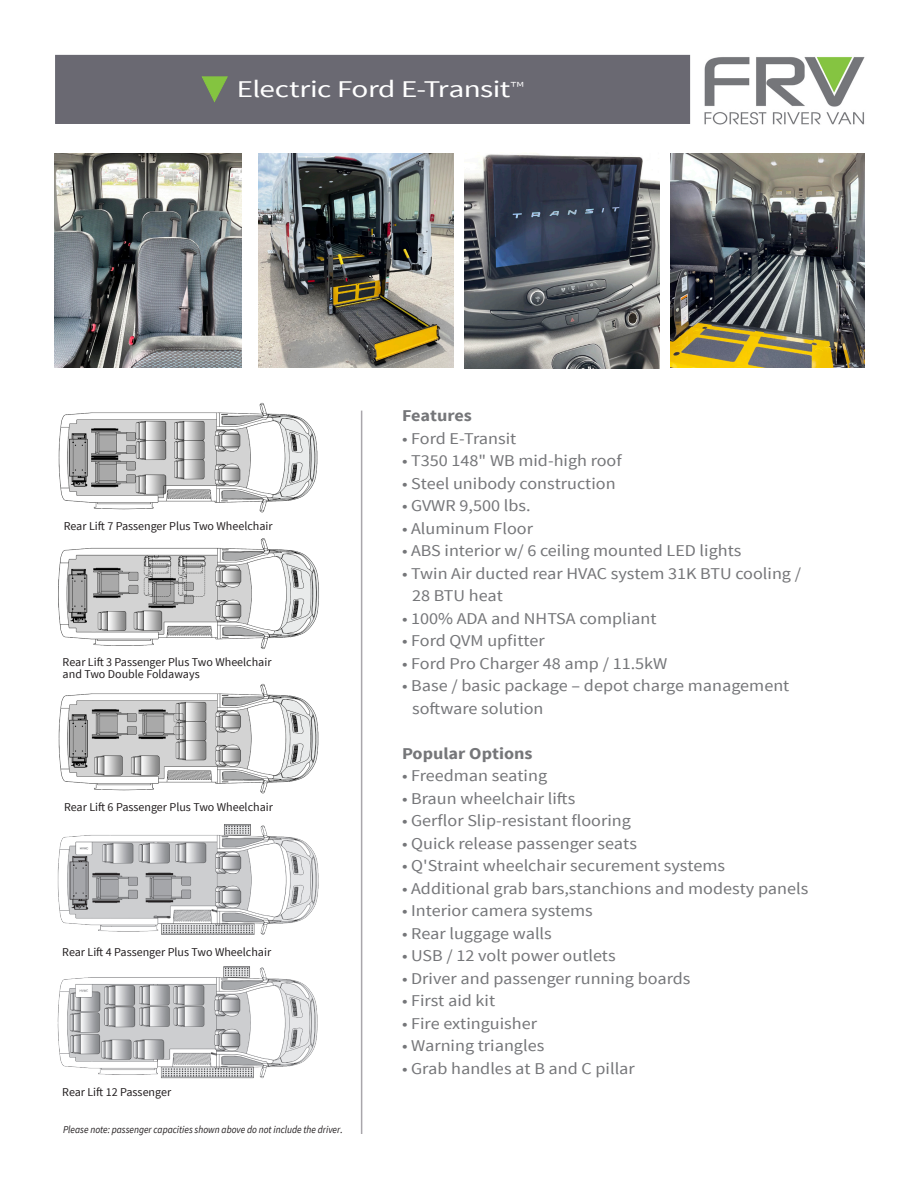
<style>
.page{position:relative;width:918px;height:1188px;background:#fff}
.page>*{position:absolute;margin:0;border:0;box-sizing:border-box;transform-origin:0 0}
.t1{font:24px "Source Sans Pro";letter-spacing:-.02em;color:#fff;scale:1.3 1}
.t2{font:16.5px "Source Sans Pro";color:#757679;scale:1.1 1}
.t3{font:700 16.5px "Source Sans Pro";color:#757679;scale:1.1 1}
.t4{font:12px "Source Sans Pro";color:#231f20}
.t5{font:italic 10.5px "Source Sans Pro";color:#231f20;scale:.9 1}
</style>
<div class="page">
<img style="left:54px;top:153px;width:188px;height:215px">
<img style="left:671px;top:153px;width:193px;height:215px">
<img style="left:259px;top:153px;width:194px;height:215px">
<img style="left:57px;top:824px;width:262px;height:111px">
<hr style="left:361px;top:411px;width:1px;height:723px;background:#a9a6ab">
<img style="left:58px;top:538px;width:261px;height:111px">
<img style="left:59px;top:683px;width:259px;height:110px">
<img style="left:58px;top:402px;width:260px;height:110px">
<img style="left:57px;top:966px;width:261px;height:113px">
<img style="left:464px;top:153px;width:196px;height:215px">
<div style="left:55px;top:55px;width:635px;height:69px;background:#6a6972"></div>
<svg style="left:202px;top:76px;width:26px;height:26px"></svg>
<img style="left:704px;top:57px;width:161px;height:68px">
<p class="t1" style="left:237px;top:75px;width:222px">Electric Ford E-Transit<sup>™</sup></p>
<p class="t4" style="left:64px;top:519px;width:210px">Rear Lift 7 Passenger Plus Two Wheelchair</p>
<p class="t4" style="left:63px;top:655px;width:210px">Rear Lift 3 Passenger Plus Two Wheelchair</p>
<p class="t4" style="left:63px;top:667px;width:139px">and Two Double Foldaways</p>
<p class="t4" style="left:64px;top:800px;width:210px">Rear Lift 6 Passenger Plus Two Wheelchair</p>
<p class="t4" style="left:62px;top:945px;width:210px">Rear Lift 4 Passenger Plus Two Wheelchair</p>
<p class="t4" style="left:62px;top:1084px;width:110px">Rear Lift 12 Passenger</p>
<p class="t5" style="left:63px;top:1123px;width:313px">Please note: passenger capacities shown above do not include the driver.</p>
<p class="t3" style="left:402px;top:405px;width:65px">Features</p>
<p class="t2" style="left:402px;top:428px;width:105px">• Ford E-Transit</p>
<p class="t2" style="left:402px;top:451px;width:201px">• T350 148" WB mid-high roof</p>
<p class="t2" style="left:402px;top:473px;width:196px">• Steel unibody construction</p>
<p class="t2" style="left:402px;top:496px;width:118px">• GVWR 9,500 lbs.</p>
<p class="t2" style="left:402px;top:518px;width:121px">• Aluminum Floor</p>
<p class="t2" style="left:402px;top:541px;width:310px">• ABS interior w/ 6 ceiling mounted LED lights</p>
<p class="t2" style="left:402px;top:563px;width:364px">• Twin Air ducted rear HVAC system 31K BTU cooling /</p>
<p class="t2" style="left:412px;top:586px;width:84px">28 BTU heat</p>
<p class="t2" style="left:402px;top:608px;width:233px">• 100% ADA and NHTSA compliant</p>
<p class="t2" style="left:402px;top:631px;width:131px">• Ford QVM upfitter</p>
<p class="t2" style="left:402px;top:653px;width:243px">• Ford Pro Charger 48 amp / 11.5kW</p>
<p class="t2" style="left:402px;top:676px;width:354px">• Base / basic package – depot charge management</p>
<p class="t2" style="left:412px;top:698px;width:121px">software solution</p>
<p class="t3" style="left:402px;top:743px;width:120px">Popular Options</p>
<p class="t2" style="left:402px;top:766px;width:133px">• Freedman seating</p>
<p class="t2" style="left:402px;top:788px;width:159px">• Braun wheelchair lifts</p>
<p class="t2" style="left:402px;top:811px;width:210px">• Gerflor Slip-resistant flooring</p>
<p class="t2" style="left:402px;top:833px;width:215px">• Quick release passenger seats</p>
<p class="t2" style="left:402px;top:856px;width:295px">• Q'Straint wheelchair securement systems</p>
<p class="t2" style="left:402px;top:878px;width:371px">• Additional grab bars,stanchions and modesty panels</p>
<p class="t2" style="left:402px;top:901px;width:175px">• Interior camera systems</p>
<p class="t2" style="left:402px;top:923px;width:138px">• Rear luggage walls</p>
<p class="t2" style="left:402px;top:946px;width:196px">• USB / 12 volt power outlets</p>
<p class="t2" style="left:402px;top:968px;width:264px">• Driver and passenger running boards</p>
<p class="t2" style="left:402px;top:991px;width:86px">• First aid kit</p>
<p class="t2" style="left:402px;top:1013px;width:124px">• Fire extinguisher</p>
<p class="t2" style="left:402px;top:1036px;width:131px">• Warning triangles</p>
<p class="t2" style="left:402px;top:1058px;width:213px">• Grab handles at B and C pillar</p>
</div>
